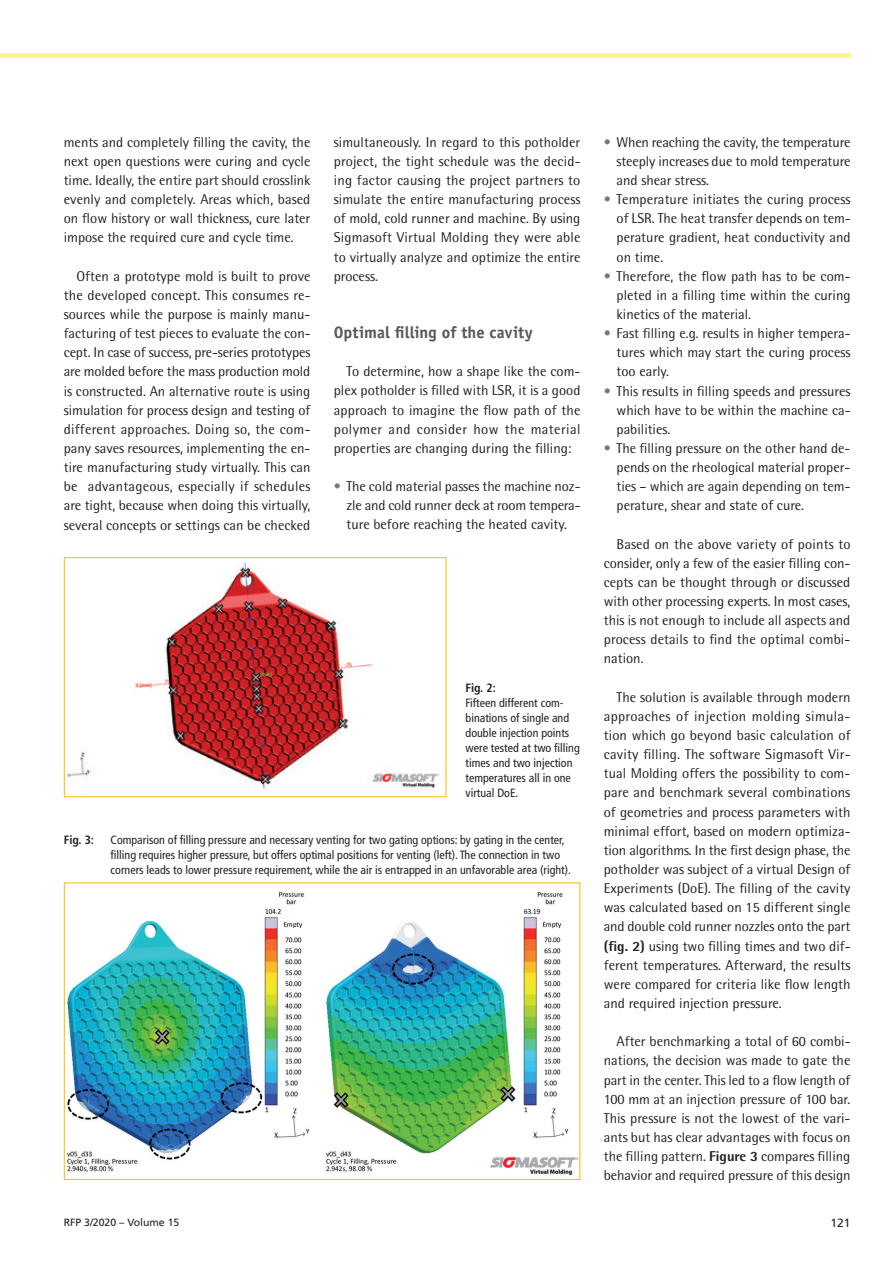
<style>
.page{position:relative;width:893px;height:1263px;background:#fff}
.page>*{position:absolute;margin:0;border:0;box-sizing:border-box;transform-origin:0 0}
.t1{font:700 16.5px "Officina Sans";letter-spacing:.005em;color:#57585a}
.t2{font:14.25px/19.2px "Rotis Semi Sans Std";color:#231f20;text-align:justify}
.t3{font:condensed 12px/15px "Frutiger LT Std";color:#231f20}
.t4{font:700 condensed 12px "Frutiger LT Std";color:#231f20}
.t5{font:12px "Frutiger LT Std";color:#231f20}
.t6{font:10.5px "Frutiger LT Std";color:#231f20}
.s1{color:#76787b}
.s2{font-weight:800}
</style>
<div class="page">
<hr style="left:0;top:53px;width:850px;height:4px;background:#fff685">
<img style="left:67px;top:562px;width:373px;height:228px">
<div style="left:64px;top:557px;width:382px;height:240px;border:1px solid #fec210"></div>
<img style="left:67px;top:891px;width:511px;height:285px">
<div style="left:64px;top:882px;width:516px;height:298px;border:1px solid #fec210"></div>
<p class="t2" style="left:64px;top:132px;width:248px">ments and completely filling the cavity, the next open questions were curing and cycle time. Ideally, the entire part should crosslink evenly and completely. Areas which, based on flow history or wall thickness, cure later impose the required cure and cycle time.</p>
<p class="t2" style="left:64px;top:266px;width:248px;text-indent:13px">Often a prototype mold is built to prove the developed concept. This consumes re&shy;sources while the purpose is mainly manu&shy;facturing of test pieces to evaluate the con&shy;cept. In case of success, pre-series prototypes are molded before the mass production mold is constructed. An alternative route is using simulation for process design and testing of different approaches. Doing so, the com&shy;pany saves resources, implementing the en&shy;tire manufacturing study virtually. This can be advantageous, especially if schedules are tight, because when doing this virtually, several concepts or settings can be checked</p>
<p class="t2" style="left:334px;top:132px;width:248px">simultaneously. In regard to this potholder project, the tight schedule was the decid&shy;ing factor causing the project partners to simulate the entire manufacturing process of mold, cold runner and machine. By using Sigmasoft Virtual Molding they were able to virtually analyze and optimize the entire process.</p>
<p class="t1" style="left:334px;top:322px;width:200px">Optimal filling of the cavity</p>
<p class="t2" style="left:334px;top:362px;width:248px;text-indent:13px">To determine, how a shape like the com&shy;plex potholder is filled with LSR, it is a good approach to imagine the flow path of the polymer and consider how the material properties are changing during the filling:</p>
<p class="t2" style="left:347px;top:477px;width:235px;text-indent:-13px"><span class="s1">•</span> The cold material passes the machine noz&shy;zle and cold runner deck at room tempera&shy;ture before reaching the heated cavity.</p>
<p class="t4" style="left:466px;top:681px;width:32px">Fig. 2:</p>
<p class="t3" style="left:466px;top:696px;width:116px">Fifteen different com&shy;binations of single and double injection points were tested at two filling times and two injection temperatures all in one virtual DoE.</p>
<p class="t4" style="left:64px;top:833px;width:32px">Fig. 3:</p>
<p class="t3" style="left:111px;top:832px;width:462px">Comparison of filling pressure and necessary venting for two gating options: by gating in the center, filling requires higher pressure, but offers optimal positions for venting (left). The connection in two corners leads to lower pressure requirement, while the air is entrapped in an unfavorable area (right).</p>
<p class="t2" style="left:617px;top:132px;width:235px;text-indent:-13px"><span class="s1">•</span> When reaching the cavity, the temperature steeply increases due to mold temperature and shear stress.</p>
<p class="t2" style="left:617px;top:190px;width:236px;text-indent:-13px"><span class="s1">•</span> Temperature initiates the curing process of LSR. The heat transfer depends on tem&shy;perature gradient, heat conductivity and on time.</p>
<p class="t2" style="left:617px;top:266px;width:236px;text-indent:-13px"><span class="s1">•</span> Therefore, the flow path has to be com&shy;pleted in a filling time within the curing kinetics of the material.</p>
<p class="t2" style="left:617px;top:324px;width:235px;text-indent:-13px"><span class="s1">•</span> Fast filling e.g. results in higher tempera&shy;tures which may start the curing process too early.</p>
<p class="t2" style="left:617px;top:381px;width:235px;text-indent:-13px"><span class="s1">•</span> This results in filling speeds and pressures which have to be within the machine ca&shy;pabilities.</p>
<p class="t2" style="left:617px;top:438px;width:235px;text-indent:-13px"><span class="s1">•</span> The filling pressure on the other hand de&shy;pends on the rheological material proper&shy;ties – which are again depending on tem&shy;perature, shear and state of cure.</p>
<p class="t2" style="left:604px;top:534px;width:248px;text-indent:13px">Based on the above variety of points to consider, only a few of the easier filling con&shy;cepts can be thought through or discussed with other processing experts. In most cases, this is not enough to include all aspects and process details to find the optimal combi&shy;nation.</p>
<p class="t2" style="left:604px;top:687px;width:248px;text-indent:13px">The solution is available through modern approaches of injection molding simula&shy;tion which go beyond basic calculation of cavity filling. The software Sigmasoft Vir&shy;tual Molding offers the possibility to com&shy;pare and benchmark several combinations of geometries and process parameters with minimal effort, based on modern optimiza&shy;tion algorithms. In the first design phase, the potholder was subject of a virtual Design of Experiments (DoE). The filling of the cavity was calculated based on 15 different single and double cold runner nozzles onto the part <span class="s2">(fig. 2)</span> using two filling times and two dif&shy;ferent temperatures. Afterward, the results were compared for criteria like flow length and required injection pressure.</p>
<p class="t2" style="left:604px;top:1032px;width:248px;text-indent:13px">After benchmarking a total of 60 combi&shy;nations, the decision was made to gate the part in the center. This led to a flow length of 100 mm at an injection pressure of 100 bar.<br>This pressure is not the lowest of the vari&shy;ants but has clear advantages with focus on the filling pattern. <span class="s2">Figure 3</span> compares filling behavior and required pressure of this design</p>
<p class="t6" style="left:64px;top:1216px;width:117px">RFP 3/2020 – Volume 15</p>
<p class="t5" style="left:830px;top:1216px;width:22px">121</p>
</div>
